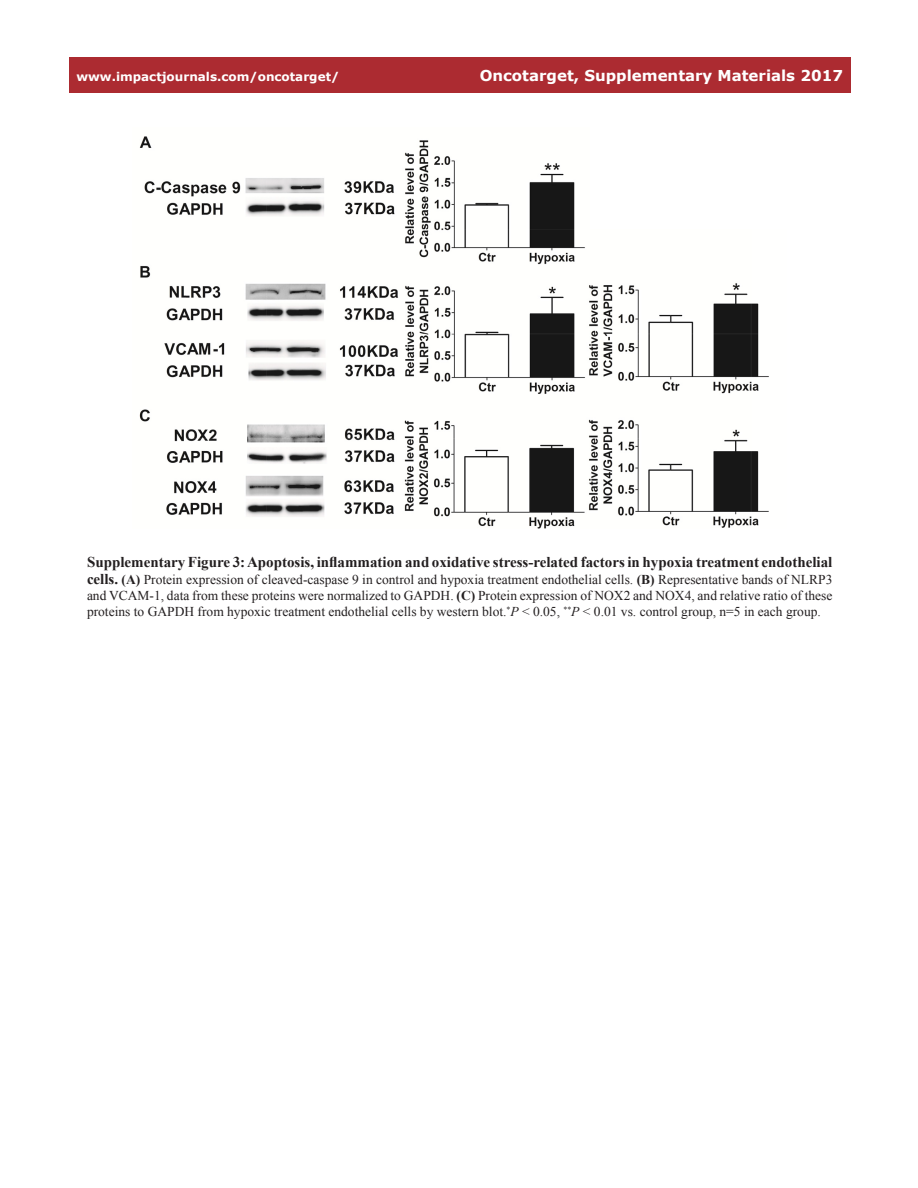
<style>
.page{position:relative;width:918px;height:1188px;background:#fff}
.page>*{position:absolute;margin:0;border:0;box-sizing:border-box;transform-origin:0 0}
.figuretext{font:700 15px "Times New Roman";color:#231f20}
.t1{font:700 15px "Verdana";color:#fff}
.figuretext-2{font:13.5px/16.2px "Times New Roman";color:#231f20;text-align:justify}
.t2{font:700 12px "Verdana";color:#fff}
.s1{font-weight:700;font-size:15px}
.s2{font-weight:700}
.s3{font-style:italic}
</style>
<div class="page">
<div style="left:69px;top:57px;width:781px;height:36px;background:#ac2b31"></div>
<img style="left:139px;top:136px;width:630px;height:393px">
<p class="t2" style="left:76px;top:68px;width:264px">www.impactjournals.com/oncotarget/</p>
<p class="t1" style="left:480px;top:65px;width:365px">Oncotarget, Supplementary Materials 2017</p>
<p class="figuretext" style="left:87px;top:552px;width:747px">Supplementary Figure 3: Apoptosis, inflammation and oxidative stress-related factors in hypoxia treatment endothelial</p>
<p class="figuretext-2" style="left:87px;top:571px;width:747px"><span class="s1">cells.</span> <span class="s2">(A)</span> Protein expression of cleaved-caspase 9 in control and hypoxia treatment endothelial cells. <span class="s2">(B)</span> Representative bands of NLRP3 and VCAM-1, data from these proteins were normalized to GAPDH. <span class="s2">(C)</span> Protein expression of NOX2 and NOX4, and relative ratio of these proteins to GAPDH from hypoxic treatment endothelial cells by western blot.<sup>*</sup><span class="s3">P</span> &lt; 0.05, <sup>**</sup><span class="s3">P</span> &lt; 0.01 vs. control group, n=5 in each group.</p>
</div>
